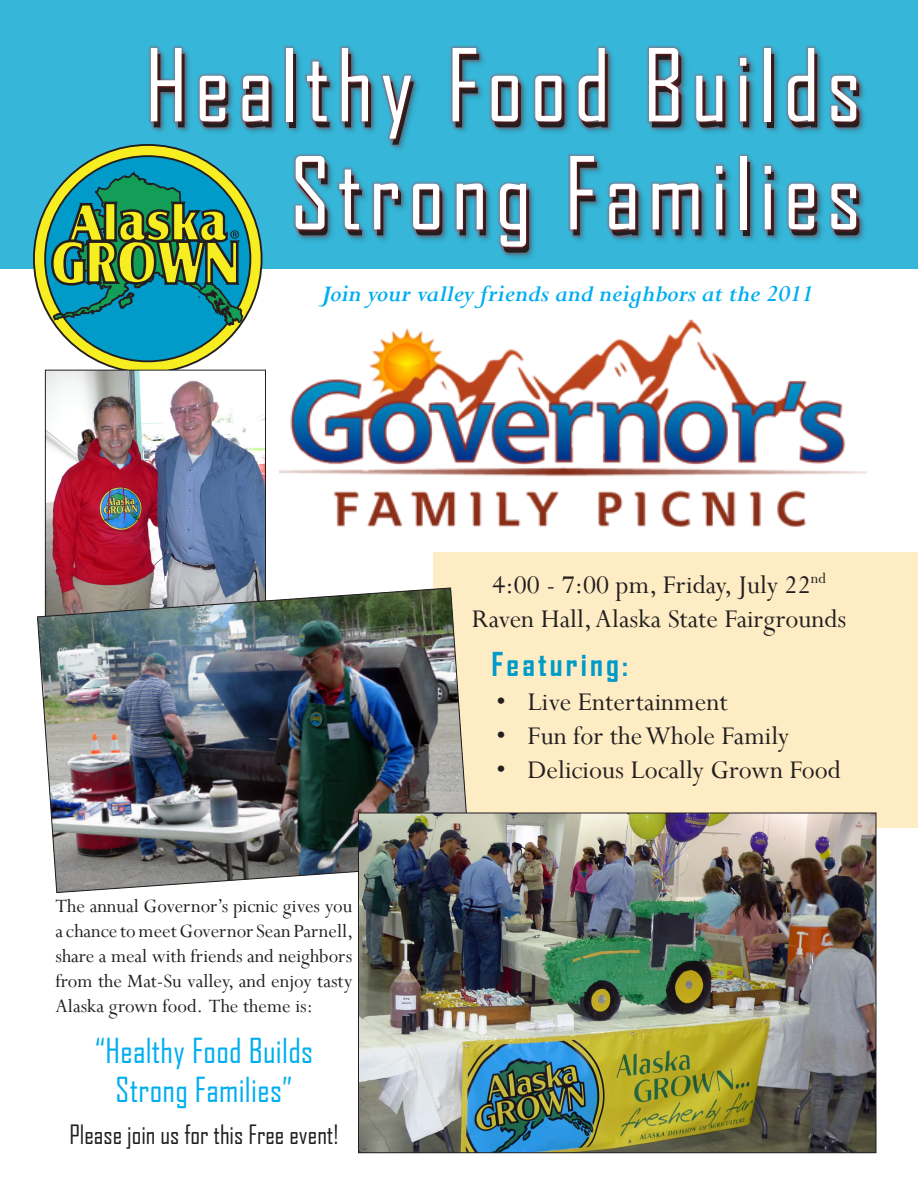
<style>
.page{position:relative;width:918px;height:1188px;background:#fff}
.page>*{position:absolute;margin:0;border:0;box-sizing:border-box;transform-origin:0 0}
.t1{font:96px/108px "Agency FB";letter-spacing:.075em;color:#fff;text-align:right}
.t2{font:33px/39.6px "Agency FB";letter-spacing:.01em;color:#00aeef;text-align:center}
.t3{font:700 31.5px "Agency FB";letter-spacing:.1em;color:#009bc8}
.t4{font:28.5px/34.2px "Perpetua";color:#231f20;text-align:center}
.t5{font:italic 700 25.5px "Perpetua";color:#00aeef}
.t6{font:25.5px "Agency FB";color:#231f20}
.t7{font:21px/25.2px "Perpetua";color:#231f20;text-align:justify}
</style>
<div class="page">
<div style="left:0;top:0;width:918px;height:268px;background:#36b7d9"></div>
<svg style="left:34px;top:145px;width:228px;height:228px;background:#cbc324"></svg>
<div style="left:45px;top:156px;width:205px;height:205px;background:#009bc8;border-radius:50%"></div>
<svg style="left:65px;top:170px;width:180px;height:157px"></svg>
<div style="left:0;top:67px;width:65px;height:1121px;background:#231f20;opacity:.75"></div>
<img style="left:47px;top:372px;width:217px;height:215px">
<img style="left:279px;top:319px;width:588px;height:208px">
<div style="left:146px;top:43px;width:772px;height:263px;background:#231f20;opacity:.25"></div>
<div style="left:147px;top:44px;width:771px;height:253px;background:#f00;opacity:.55"></div>
<div style="left:433px;top:552px;width:485px;height:276px;background:#feecc4"></div>
<img style="left:37px;top:587px;width:434px;height:306px">
<img style="left:360px;top:815px;width:514px;height:336px">
<p class="t1" style="left:145px;top:30px;width:718px">Healthy Food Builds<br>Strong Families</p>
<p class="t5" style="left:321px;top:278px;width:494px">Join your valley friends and neighbors at the 2011</p>
<p class="t7" style="left:56px;top:893px;width:299px">The annual Governor’s picnic gives you a chance to meet Governor Sean Parnell, share a meal with friends and neighbors from the Mat-Su valley, and enjoy tasty Alaska grown food. The theme is:</p>
<p class="t2" style="left:95px;top:1030px;width:219px">“Healthy Food Builds<br>Strong Families”</p>
<p class="t6" style="left:69px;top:1119px;width:271px">Please join us for this Free event!</p>
<p class="t4" style="left:472px;top:567px;width:376px">4:00 - 7:00 pm, Friday, July 22<sup>nd<br></sup>Raven Hall, Alaska State Fairgrounds</p>
<p class="t3" style="left:492px;top:644px;width:138px">Featuring:</p>
<p class="t4" style="left:496px;top:684px;width:233px">• Live Entertainment</p>
<p class="t4" style="left:496px;top:718px;width:295px">• Fun for the Whole Family</p>
<p class="t4" style="left:496px;top:752px;width:346px">• Delicious Locally Grown Food</p>
</div>
